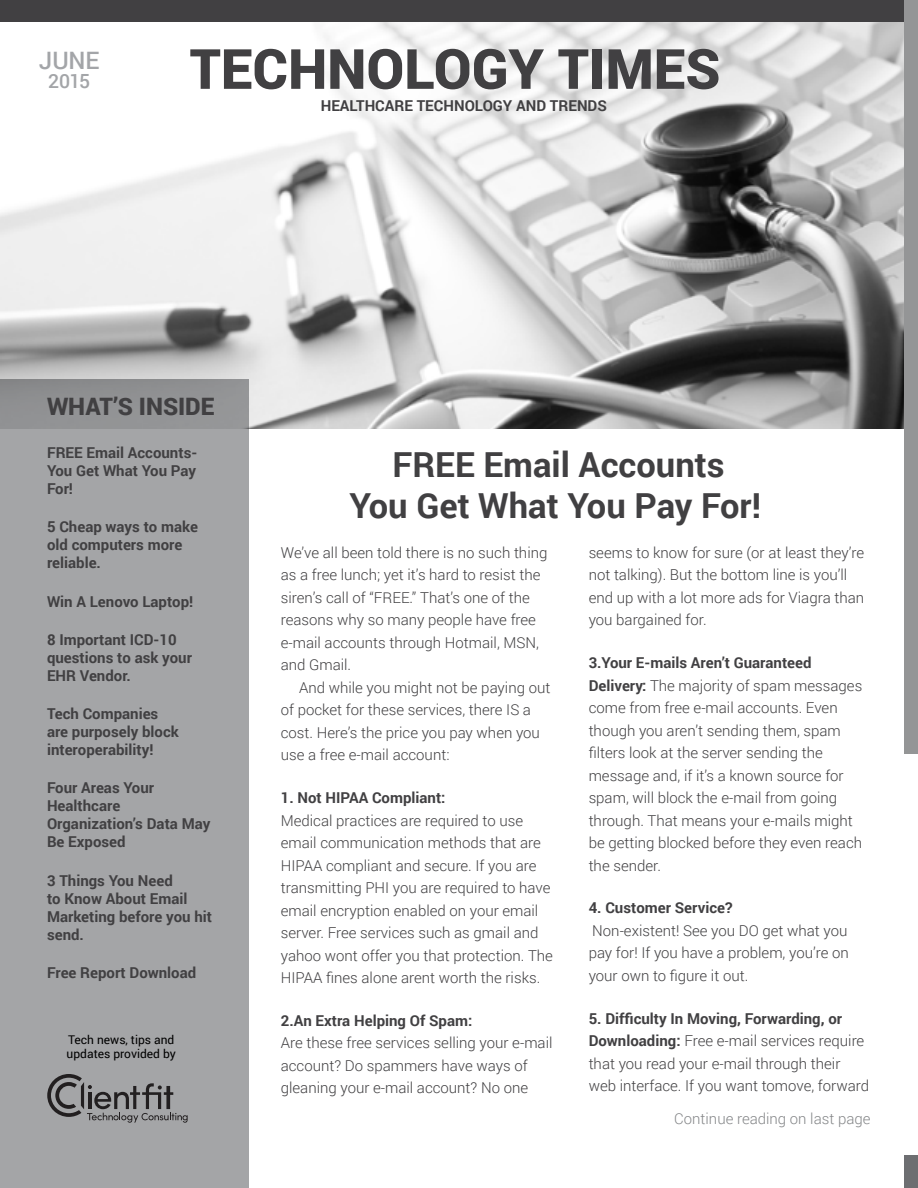
<style>
.page{position:relative;width:918px;height:1188px;background:#fff}
.page>*{position:absolute;margin:0;border:0;box-sizing:border-box;transform-origin:0 0}
.t1{font:900 55.5px "Roboto";color:#414042}
.t2{font:700 34.5px/41.4px "Roboto";color:#414042;text-align:center}
.t3{font:900 24px "Roboto";color:#414042}
.t4{font:500 24px "Roboto";color:#a3a5a8}
.t5{font:500 19.5px "Roboto";color:#a3a5a8}
.t6{font:300 15px/22.5px "Roboto";color:#414042}
.t7{font:700 15px/18px "Roboto";color:#414042}
.t8{font:300 15px "Roboto";color:#848688}
.t9{font:12px/14.4px "Roboto";color:#000}
.s1{font-weight:700}
</style>
<div class="page">
<img style="left:0;top:21px;width:904px;height:408px">
<div style="left:0;top:379px;width:248px;height:809px;background:#a4a5a7"></div>
<div style="left:0;top:0;width:918px;height:21px;background:#414042"></div>
<svg style="left:47px;top:1074px;width:141px;height:49px"></svg>
<div style="left:904px;top:0;width:14px;height:754px;background:#949596"></div>
<div style="left:904px;top:1156px;width:14px;height:32px;background:#6d6e71"></div>
<h3 class="t4" style="left:39px;top:44px;width:62px">JUNE</h3>
<h3 class="t5" style="left:48px;top:68px;width:43px">2015</h3>
<h1 class="t1" style="left:190px;top:30px;width:532px">TECHNOLOGY TIMES</h1>
<p class="t7" style="left:321px;top:96px;width:288px">HEALTHCARE TECHNOLOGY AND TRENDS</p>
<h3 class="t3" style="left:47px;top:390px;width:169px">WHAT’S INSIDE</h3>
<p class="t7" style="left:47px;top:443px;width:152px;text-align:justify">FREE Email Accounts-You Get What You Pay For!</p>
<p class="t7" style="left:47px;top:518px;width:152px">5 Cheap ways to make old computers more reliable.</p>
<p class="t7" style="left:47px;top:592px;width:148px">Win A Lenovo Laptop!</p>
<p class="t7" style="left:47px;top:630px;width:146px">8 Important ICD-10 questions to ask your<br>EHR Vendor.</p>
<p class="t7" style="left:47px;top:704px;width:133px">Tech Companies are purposely block interoperability!</p>
<p class="t7" style="left:47px;top:779px;width:165px">Four Areas Your<br>Healthcare<br>Organization’s Data May<br>Be Exposed</p>
<p class="t7" style="left:47px;top:871px;width:167px">3 Things You Need<br>to Know About Email<br>Marketing before you hit send.</p>
<p class="t7" style="left:47px;top:963px;width:151px">Free Report Download</p>
<p class="t9" style="left:67px;top:1032px;width:111px">Tech news, tips and updates provided by</p>
<h2 class="t2" style="left:350px;top:443px;width:413px">FREE Email Accounts<br>You Get What You Pay For!</h2>
<p class="t6" style="left:281px;top:541px;width:268px">We’ve all been told there is no such thing as a free lunch; yet it’s hard to resist the siren’s call of “FREE.” That’s one of the reasons why so many people have free e-mail accounts through Hotmail, MSN, and Gmail.</p>
<p class="t6" style="left:281px;top:676px;width:271px;text-indent:18px">And while you might not be paying out of pocket for these services, there IS a cost. Here’s the price you pay when you use a free e-mail account:</p>
<p class="t7" style="left:281px;top:788px;width:166px">1. Not HIPAA Compliant:</p>
<p class="t6" style="left:281px;top:809px;width:274px">Medical practices are required to use email communication methods that are HIPAA compliant and secure. If you are transmitting PHI you are required to have email encryption enabled on your email server. Free services such as gmail and yahoo wont offer you that protection. The HIPAA fines alone arent worth the risks.</p>
<p class="t7" style="left:281px;top:1011px;width:193px">2.An Extra Helping Of Spam:</p>
<p class="t6" style="left:281px;top:1031px;width:273px">Are these free services selling your e-mail account? Do spammers have ways of gleaning your e-mail account? No one</p>
<p class="t6" style="left:589px;top:541px;width:277px">seems to know for sure (or at least they’re not talking). But the bottom line is you’ll end up with a lot more ads for Viagra than you bargained for.</p>
<p class="t6" style="left:589px;top:651px;width:275px"><span class="s1">3.Your E-mails Aren’t Guaranteed Delivery:</span> The majority of spam messages come from free e-mail accounts. Even though you aren’t sending them, spam filters look at the server sending the message and, if it’s a known source for spam, will block the e-mail from going through. That means your e-mails might be getting blocked before they even reach the sender.</p>
<p class="t7" style="left:589px;top:898px;width:145px">4. Customer Service?</p>
<p class="t6" style="left:589px;top:919px;width:262px;text-align:justify">Non-existent! See you DO get what you pay for! If you have a problem, you’re on your own to figure it out.</p>
<p class="t6" style="left:589px;top:1007px;width:282px"><span class="s1">5. Difficulty In Moving, Forwarding, or Downloading:</span> Free e-mail services require that you read your e-mail through their web interface. If you want tomove, forward</p>
<p class="t8" style="left:674px;top:1108px;width:198px">Continue reading on last page</p>
</div>
